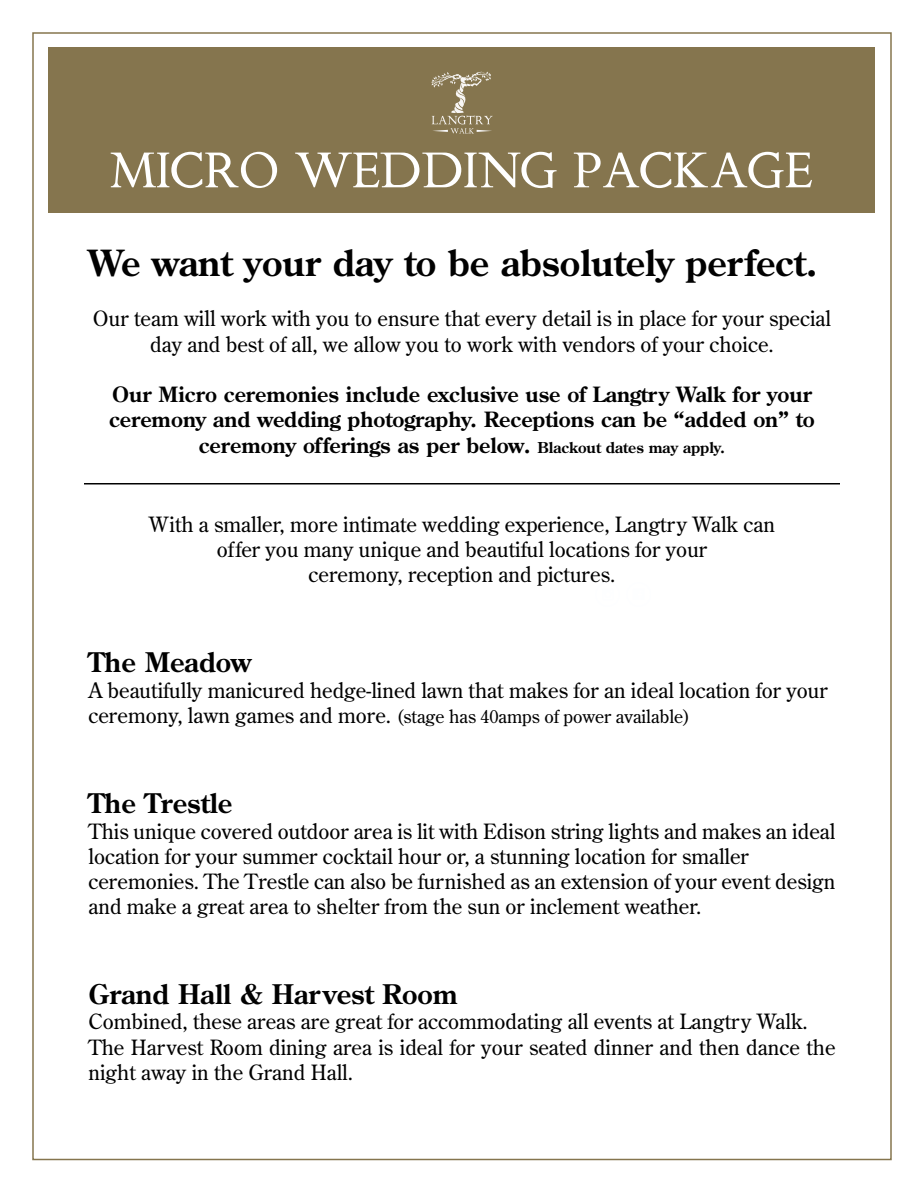
<style>
.page{position:relative;width:918px;height:1188px;background:#fff}
.page>*{position:absolute;margin:0;border:0;box-sizing:border-box;transform-origin:0 0}
.t1{font:54px "Chanticleer Roman";color:#fff}
.t2{font:700 36px "Century Old Style Std";color:#010101}
.t3{font:700 27px "Century Old Style Std";color:#010101}
.t4{font:21px/25.2px "Century Old Style Std";color:#010101;text-align:center}
.t5{font:700 21px/25.3px "Century Old Style Std";color:#010101;text-align:center}
.t6{font:18px "Century Old Style Std";color:#010101}
.s1{font-size:15px}
.s2{font-size:21px}
</style>
<div class="page">
<div style="left:49px;top:47px;width:826px;height:166px;background:#85754e"></div>
<svg style="left:431px;top:71px;width:62px;height:63px"></svg>
<hr style="left:84px;top:483px;width:756px;height:1px;background:#010101">
<h1 class="t1" style="left:111px;top:142px;width:704px">MICRO WEDDING PACKAGE</h1>
<h2 class="t2" style="left:88px;top:239px;width:731px">We want your day to be absolutely perfect.</h2>
<p class="t4" style="left:93px;top:306px;width:740px">Our team will work with you to ensure that every detail is in place for your special day and best of all, we allow you to work with vendors of your choice.</p>
<p class="t5" style="left:109px;top:381px;width:707px">Our Micro ceremonies include exclusive use of Langtry Walk for your ceremony and wedding photography. Receptions can be “added on” to ceremony offerings as per below. <span class="s1">Blackout dates may apply.</span></p>
<p class="t4" style="left:149px;top:511px;width:628px">With a smaller, more intimate wedding experience, Langtry Walk can offer you many unique and beautiful locations for your<br>ceremony, reception and pictures.</p>
<p class="t3" style="left:88px;top:645px;width:164px">The Meadow</p>
<p class="t4" style="left:88px;top:677px;width:741px">A beautifully manicured hedge-lined lawn that makes for an ideal location for your</p>
<p class="t6" style="left:88px;top:705px;width:603px"><span class="s2">ceremony, lawn games and more.</span> (stage has 40amps of power available)</p>
<p class="t3" style="left:88px;top:786px;width:145px">The Trestle</p>
<p class="t4" style="left:88px;top:818px;width:749px;text-align:left">This unique covered outdoor area is lit with Edison string lights and makes an ideal location for your summer cocktail hour or, a stunning location for smaller ceremonies. The Trestle can also be furnished as an extension of your event design and make a great area to shelter from the sun or inclement weather.</p>
<p class="t3" style="left:88px;top:976px;width:371px">Grand Hall &amp; Harvest Room</p>
<p class="t4" style="left:88px;top:1009px;width:749px;text-align:left">Combined, these areas are great for accommodating all events at Langtry Walk.<br>The Harvest Room dining area is ideal for your seated dinner and then dance the night away in the Grand Hall.</p>
</div>
